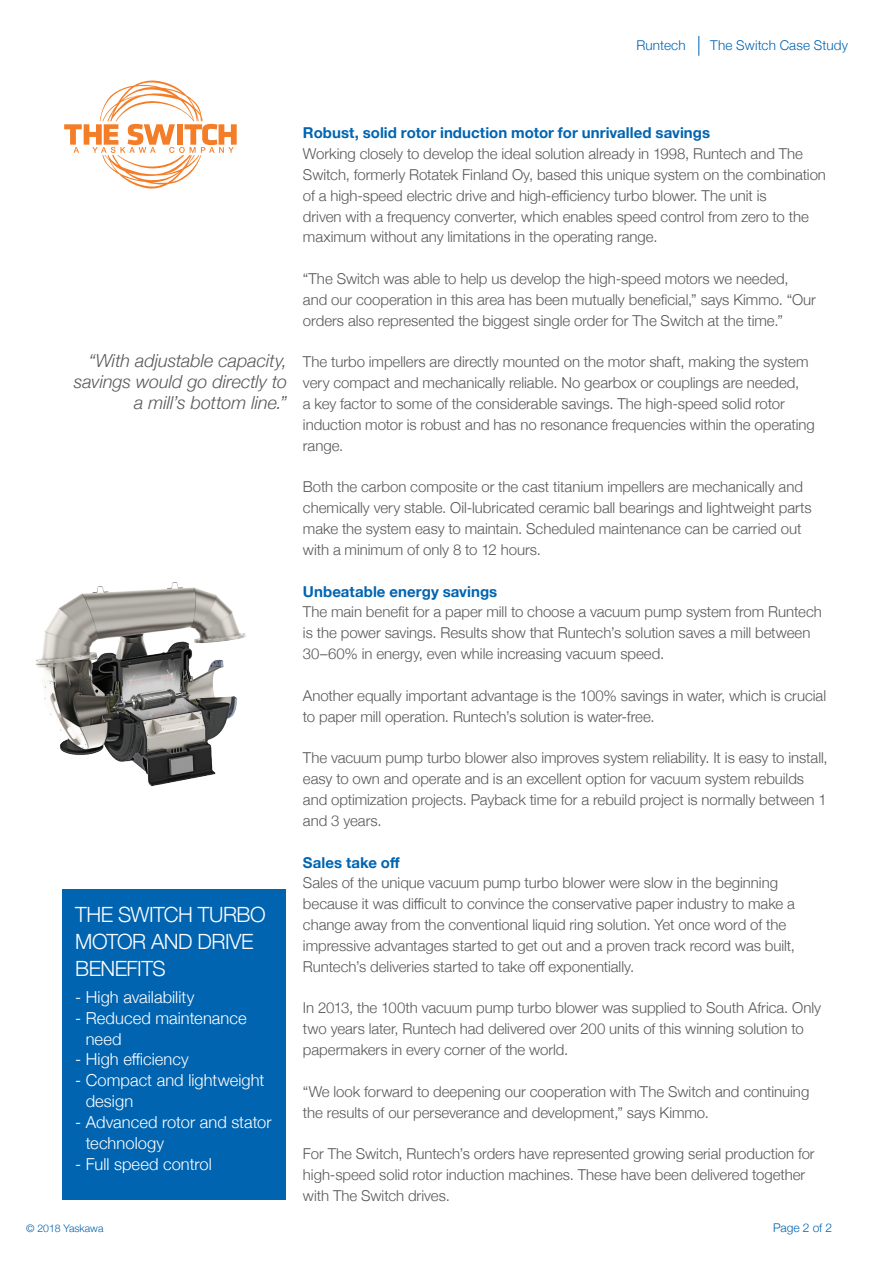
<style>
.page{position:relative;width:893px;height:1263px;background:#fff}
.page>*{position:absolute;margin:0;border:0;box-sizing:border-box;transform-origin:0 0}
.t1{font:300 21px/27px "Helvetica Neue";letter-spacing:-.025em;color:#fff}
.t2{font:italic 300 18px/20.9px "Helvetica Neue";color:#57585a;text-align:right}
.t3{font:300 16.5px/20.9px "Helvetica Neue";letter-spacing:.005em;color:#fff}
.t4{font:300 15px/20.9px "Helvetica Neue";letter-spacing:-.005em;color:#57585a}
.t5{font:700 15px "Helvetica Neue";letter-spacing:.005em;color:#0164b1}
.t6{font:300 13.5px "Helvetica Neue";letter-spacing:.01em;color:#0164b1}
.t7{font:300 12px "Helvetica Neue";letter-spacing:-.005em;color:#0164b1}
.t8{font:300 10.5px "Helvetica Neue";color:#0164b1}
</style>
<div class="page">
<svg style="left:698px;top:36px;width:1px;height:20px"></svg>
<svg style="left:64px;top:80px;width:173px;height:109px"></svg>
<div style="left:62px;top:890px;width:223px;height:310px;background:#0164b1"></div>
<img style="left:35px;top:582px;width:211px;height:205px">
<p class="t6" style="left:636px;top:35px;width:51px">Runtech</p>
<p class="t6" style="left:710px;top:35px;width:139px">The Switch Case Study</p>
<p class="t2" style="left:74px;top:349px;width:215px">“With adjustable capacity, savings would go directly to a mill’s bottom line.”</p>
<h1 class="t1" style="left:75px;top:900px;width:192px">THE SWITCH TURBO<br>MOTOR AND DRIVE<br>BENEFITS</h1>
<p class="t3" style="left:75px;top:985px;width:121px">- High availability</p>
<p class="t3" style="left:86px;top:1006px;width:162px;text-indent:-10px">- Reduced maintenance need</p>
<p class="t3" style="left:75px;top:1048px;width:115px">- High efficiency</p>
<p class="t3" style="left:86px;top:1069px;width:180px;text-indent:-10px">- Compact and lightweight design</p>
<p class="t3" style="left:86px;top:1110px;width:187px;text-indent:-10px">- Advanced rotor and stator technology</p>
<p class="t3" style="left:75px;top:1152px;width:138px">- Full speed control</p>
<p class="t8" style="left:26px;top:1220px;width:79px">© 2018 Yaskawa</p>
<p class="t5" style="left:303px;top:121px;width:409px">Robust, solid rotor induction motor for unrivalled savings</p>
<p class="t4" style="left:303px;top:142px;width:525px">Working closely to develop the ideal solution already in 1998, Runtech and The Switch, formerly Rotatek Finland Oy, based this unique system on the combination of a high-speed electric drive and high-efficiency turbo blower. The unit is<br>driven with a frequency converter, which enables speed control from zero to the maximum without any limitations in the operating range.</p>
<p class="t4" style="left:303px;top:267px;width:514px">“The Switch was able to help us develop the high-speed motors we needed, and our cooperation in this area has been mutually beneficial,” says Kimmo. “Our orders also represented the biggest single order for The Switch at the time.”</p>
<p class="t4" style="left:303px;top:351px;width:513px">The turbo impellers are directly mounted on the motor shaft, making the system very compact and mechanically reliable. No gearbox or couplings are needed,<br>a key factor to some of the considerable savings. The high-speed solid rotor induction motor is robust and has no resonance frequencies within the operating range.</p>
<p class="t4" style="left:303px;top:476px;width:510px">Both the carbon composite or the cast titanium impellers are mechanically and chemically very stable. Oil-lubricated ceramic ball bearings and lightweight parts make the system easy to maintain. Scheduled maintenance can be carried out with a minimum of only 8 to 12 hours.</p>
<p class="t5" style="left:303px;top:579px;width:196px">Unbeatable energy savings</p>
<p class="t4" style="left:303px;top:601px;width:520px">The main benefit for a paper mill to choose a vacuum pump system from Runtech is the power savings. Results show that Runtech’s solution saves a mill between<br>30–60% in energy, even while increasing vacuum speed.</p>
<p class="t4" style="left:303px;top:684px;width:525px">Another equally important advantage is the 100% savings in water, which is crucial to paper mill operation. Runtech’s solution is water-free.</p>
<p class="t4" style="left:303px;top:746px;width:526px">The vacuum pump turbo blower also improves system reliability. It is easy to install, easy to own and operate and is an excellent option for vacuum system rebuilds and optimization projects. Payback time for a rebuild project is normally between 1 and 3 years.</p>
<p class="t5" style="left:303px;top:850px;width:98px">Sales take off</p>
<p class="t4" style="left:303px;top:871px;width:494px">Sales of the unique vacuum pump turbo blower were slow in the beginning because it was difficult to convince the conservative paper industry to make a change away from the conventional liquid ring solution. Yet once word of the impressive advantages started to get out and a proven track record was built, Runtech’s deliveries started to take off exponentially.</p>
<p class="t4" style="left:303px;top:996px;width:520px">In 2013, the 100th vacuum pump turbo blower was supplied to South Africa. Only two years later, Runtech had delivered over 200 units of this winning solution to papermakers in every corner of the world.</p>
<p class="t4" style="left:303px;top:1080px;width:508px">“We look forward to deepening our cooperation with The Switch and continuing the results of our perseverance and development,” says Kimmo.</p>
<p class="t4" style="left:303px;top:1142px;width:513px">For The Switch, Runtech’s orders have represented growing serial production for high-speed solid rotor induction machines. These have been delivered together with The Switch drives.</p>
<p class="t7" style="left:773px;top:1218px;width:60px">Page 2 of 2</p>
</div>
